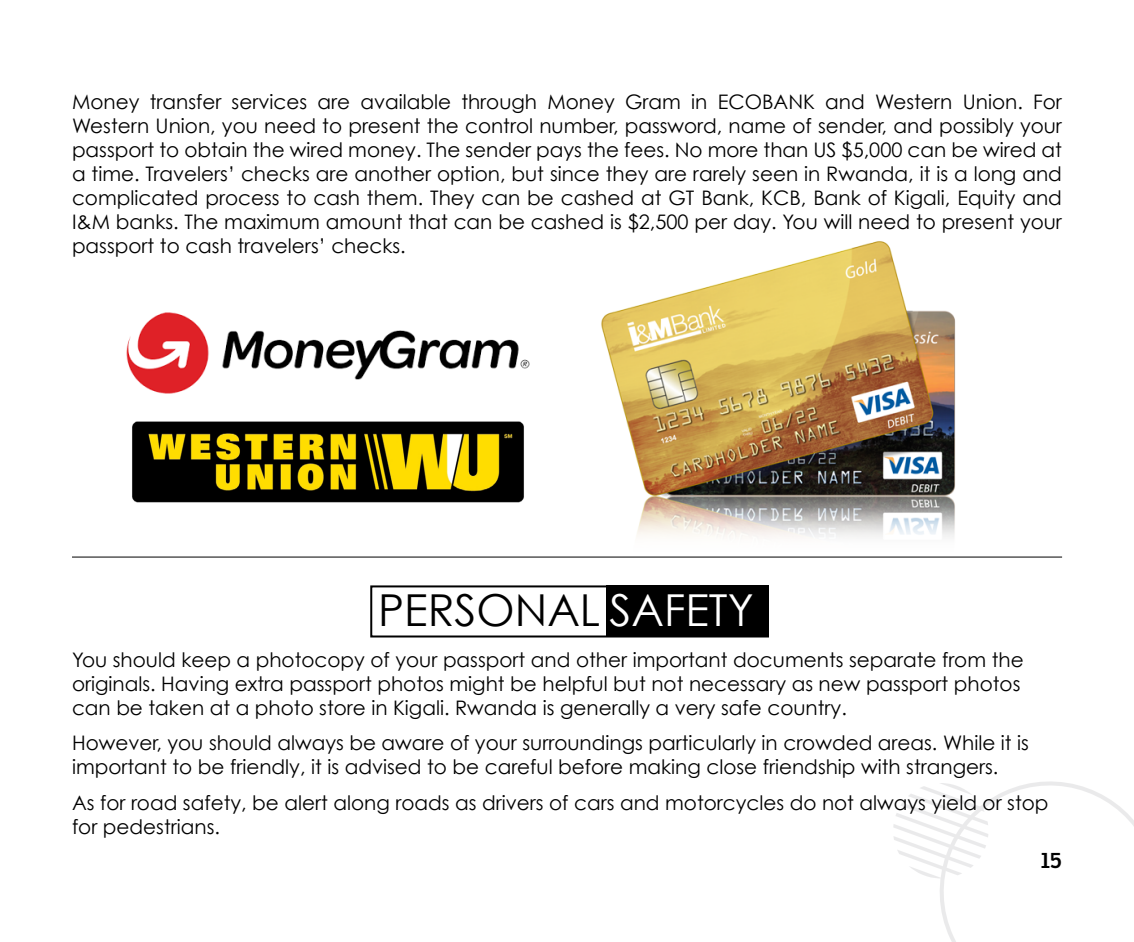
<style>
.page{position:relative;width:1134px;height:942px;background:#fff}
.page>*{position:absolute;margin:0;border:0;box-sizing:border-box;transform-origin:0 0}
.t1{font:44px "Century Gothic";color:#000}
.t2{font:600 22px "Ronnia";color:#000}
.t3{font:20px/24px "Century Gothic";color:#000}
.s1{color:#fff}
</style>
<div class="page">
<svg style="left:893px;top:781px;width:241px;height:160px"></svg>
<div style="left:606px;top:585px;width:163px;height:50px;background:#000"></div>
<div style="left:370px;top:585px;width:399px;height:52px;border:2px solid #000"></div>
<img style="left:591px;top:241px;width:407px;height:317px">
<img style="left:126px;top:312px;width:404px;height:82px">
<img style="left:132px;top:421px;width:392px;height:82px">
<hr style="left:72px;top:556px;width:990px;height:1px;background:#000">
<p class="t3" style="left:72px;top:89px;width:991px;text-align:justify">Money transfer services are available through Money Gram in ECOBANK and Western Union. For Western Union, you need to present the control number, password, name of sender, and possibly your passport to obtain the wired money. The sender pays the fees. No more than US $5,000 can be wired at a time. Travelers’ checks are another option, but since they are rarely seen in Rwanda, it is a long and complicated process to cash them. They can be cashed at GT Bank, KCB, Bank of Kigali, Equity and I&amp;M banks. The maximum amount that can be cashed is $2,500 per day. You will need to present your passport to cash travelers’ checks.</p>
<h1 class="t1" style="left:378px;top:582px;width:377px">PERSONAL <span class="s1">SAFETY</span></h1>
<p class="t3" style="left:72px;top:647px;width:953px">You should keep a photocopy of your passport and other important documents separate from the originals. Having extra passport photos might be helpful but not necessary as new passport photos can be taken at a photo store in Kigali. Rwanda is generally a very safe country.</p>
<p class="t3" style="left:72px;top:730px;width:958px">However, you should always be aware of your surroundings particularly in crowded areas. While it is important to be friendly, it is advised to be careful before making close friendship with strangers.</p>
<p class="t3" style="left:72px;top:789px;width:978px">As for road safety, be alert along roads as drivers of cars and motorcycles do not always yield or stop for pedestrians.</p>
<p class="t2" style="left:1040px;top:845px;width:23px">15</p>
</div>
